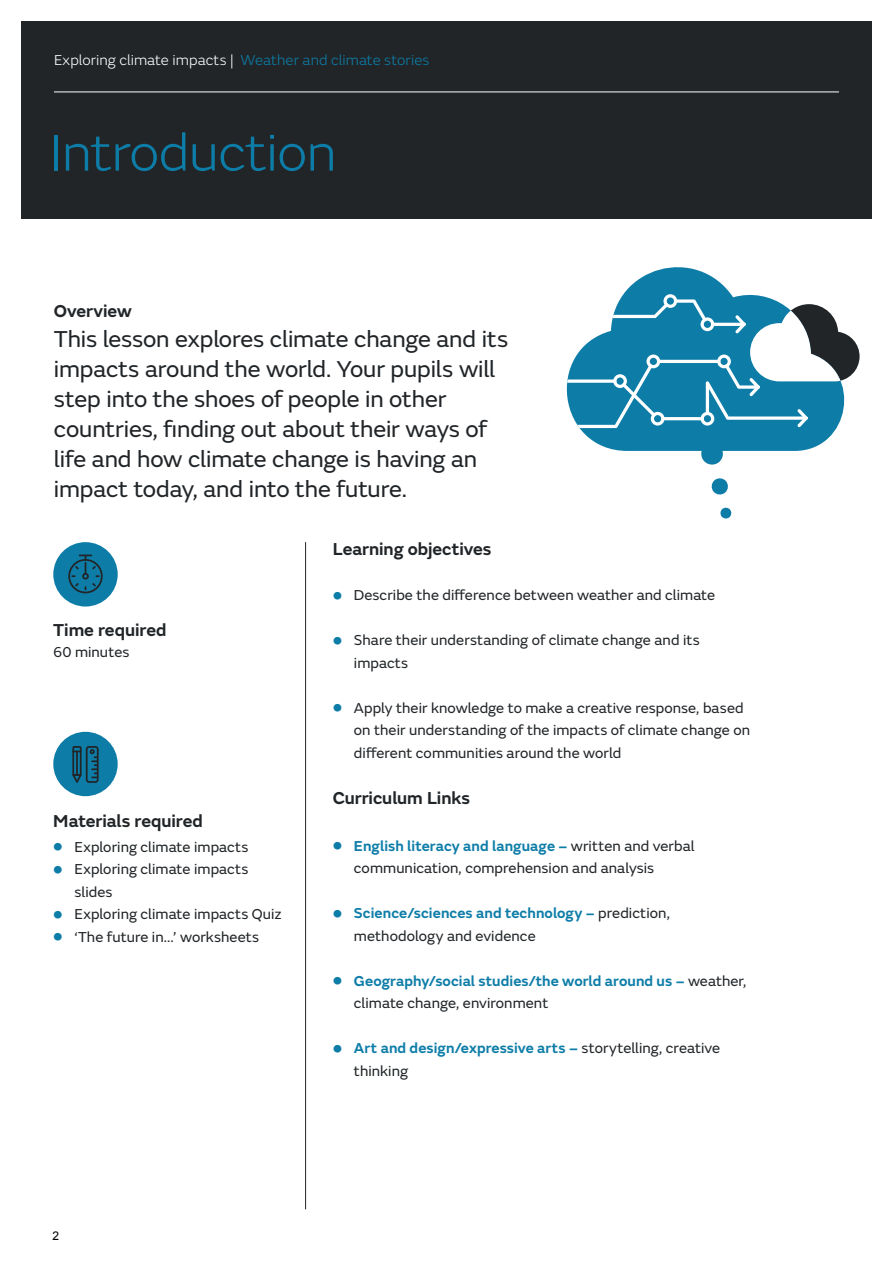
<style>
.page{position:relative;width:893px;height:1263px;background:#fff}
.page>*{position:absolute;margin:0;border:0;box-sizing:border-box;transform-origin:0 0}
.t1{font:300 54px "FS Emeric";letter-spacing:-.01em;color:#0d7da8}
.t2{font:24px/30px "FS Emeric";letter-spacing:-.005em;color:#212528}
.t3{font:600 18px "FS Emeric";letter-spacing:-.005em;color:#212528}
.t4{font:15px/22.5px "FS Emeric";letter-spacing:.005em;color:#212528}
.t5{font:600 15px/22.5px "FS Emeric";letter-spacing:.005em;color:#0d7da8}
.t6{font:300 15px "FS Emeric";letter-spacing:.005em;color:#fff}
.t7{font:12px "Arial";color:#000}
.s1{color:#0d7da8}
.s2{font-family:"Arial";font-weight:700;font-size:27px;color:#0d7da8}
.s3{font-weight:600;color:#0d7da8}
.s4{font-family:"Arial";font-weight:700;font-size:27px}
.s5{font-weight:400;color:#212528}
</style>
<div class="page">
<div style="left:21px;top:21px;width:851px;height:198px;background:#212528"></div>
<hr style="left:54px;top:92px;width:785px;height:1px;background:#fff">
<hr style="left:305px;top:542px;width:1px;height:667px;background:#212528">
<div style="left:53px;top:732px;width:65px;height:64px;background:#0d7da8;border-radius:50%"></div>
<svg style="left:72px;top:746px;width:27px;height:37px"></svg>
<div style="left:53px;top:542px;width:65px;height:64px;background:#0d7da8;border-radius:50%"></div>
<svg style="left:68px;top:554px;width:35px;height:39px"></svg>
<svg style="left:579px;top:267px;width:281px;height:184px"></svg>
<svg style="left:566px;top:294px;width:293px;height:134px"></svg>
<svg style="left:700px;top:442px;width:24px;height:23px"></svg>
<svg style="left:711px;top:478px;width:17px;height:17px"></svg>
<svg style="left:720px;top:507px;width:12px;height:12px"></svg>
<p class="t6" style="left:54px;top:50px;width:377px">Exploring climate impacts | <span class="s1">Weather and climate stories</span></p>
<h1 class="t1" style="left:50px;top:116px;width:288px">Introduction</h1>
<p class="t3" style="left:54px;top:297px;width:79px">Overview</p>
<p class="t2" style="left:54px;top:323px;width:456px">This lesson explores climate change and its impacts around the world. Your pupils will step into the shoes of people in other countries, finding out about their ways of life and how climate change is having an impact today, and into the future.</p>
<p class="t3" style="left:53px;top:616px;width:115px">Time required</p>
<p class="t4" style="left:53px;top:640px;width:78px">60 minutes</p>
<p class="t3" style="left:53px;top:807px;width:151px">Materials required</p>
<p class="t4" style="left:53px;top:834px;width:197px"><span class="s2">•</span> Exploring climate impacts</p>
<p class="t4" style="left:75px;top:857px;width:175px;text-indent:-21px"><span class="s2">•</span> Exploring climate impacts slides</p>
<p class="t4" style="left:53px;top:902px;width:230px"><span class="s2">•</span> Exploring climate impacts Quiz</p>
<p class="t4" style="left:53px;top:924px;width:207px"><span class="s2">•</span> ‘The future in...’ worksheets</p>
<p class="t3" style="left:333px;top:535px;width:160px">Learning objectives</p>
<p class="t4" style="left:333px;top:583px;width:384px"><span class="s2">•</span> Describe the difference between weather and climate</p>
<p class="t4" style="left:354px;top:628px;width:347px;text-indent:-21px"><span class="s2">•</span> Share their understanding of climate change and its impacts</p>
<p class="t4" style="left:354px;top:696px;width:398px;text-indent:-21px"><span class="s2">•</span> Apply their knowledge to make a creative response, based on their understanding of the impacts of climate change on different communities around the world</p>
<p class="t3" style="left:333px;top:784px;width:139px">Curriculum Links</p>
<p class="t4" style="left:354px;top:834px;width:342px;text-indent:-21px"><span class="s2">•</span> <span class="s3">English literacy and language –</span> written and verbal communication, comprehension and analysis</p>
<p class="t4" style="left:354px;top:901px;width:317px;text-indent:-21px"><span class="s2">•</span> <span class="s3">Science/sciences and technology –</span> prediction, methodology and evidence</p>
<p class="t5" style="left:354px;top:968px;width:394px;text-indent:-21px"><span class="s4">•</span> Geography/social studies/the world around us – <span class="s5">weather, climate change, environment</span></p>
<p class="t4" style="left:354px;top:1036px;width:368px;text-indent:-21px"><span class="s2">•</span> <span class="s3">Art and design/expressive arts –</span> storytelling, creative thinking</p>
<p class="t7" style="left:52px;top:1228px;width:8px">2</p>
</div>
